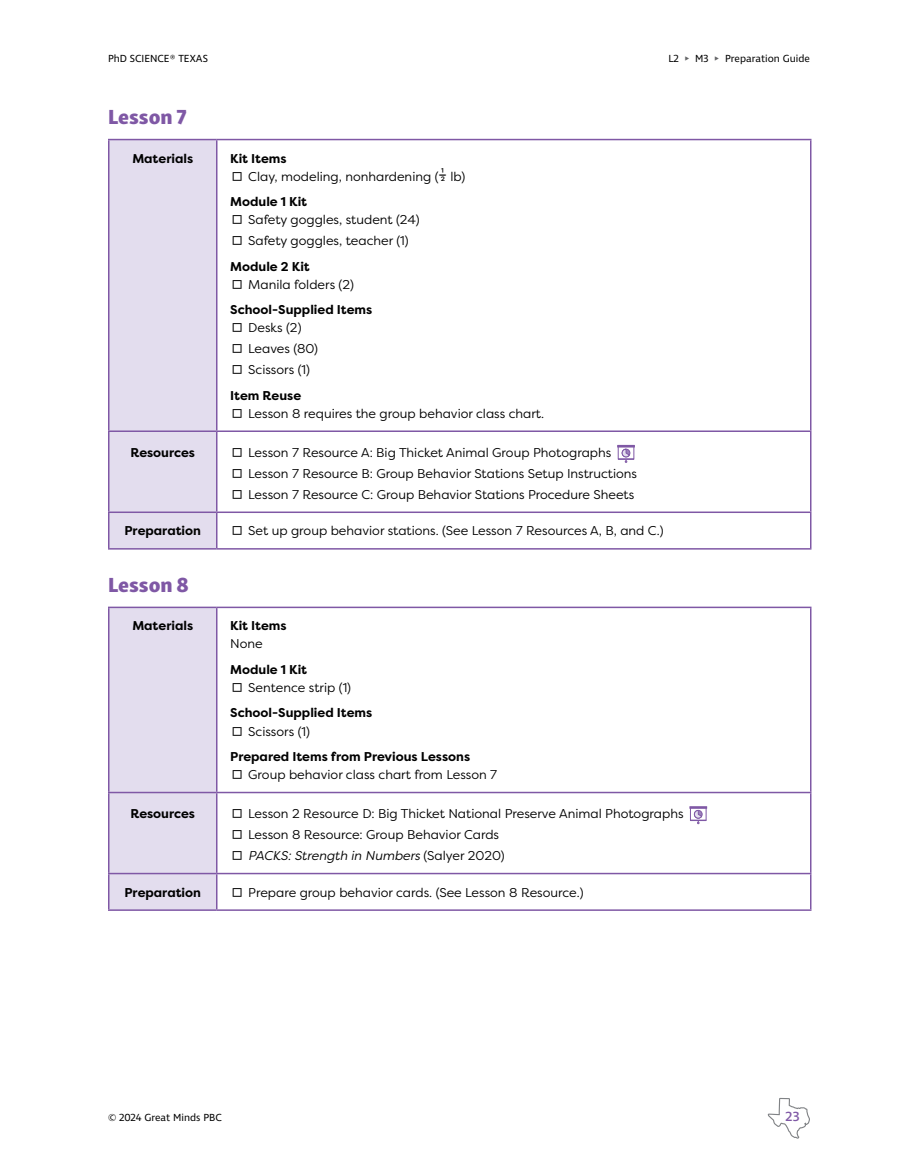
<style>
.page{position:relative;width:918px;height:1175px;background:#fff}
.page>*{position:absolute;margin:0;border:0;box-sizing:border-box;transform-origin:0 0}
.t1{font:21px "Skolar Sans Latn Eb";color:#7f58a5}
.t2{font:500 13.5px "Ingra";color:#7f58a5}
.t3{font:12.75px "Filson Pro";color:#000}
.t4{font:700 12.75px "Filson Pro";color:#000}
.t5{font:italic 12.75px "Filson Pro";color:#000}
.t6{font:10.5px "Ingra";color:#000}
.s1{color:#636466}
.s2{font-family:"Skolar Sans Latn";font-size:33px}
.s3{font-style:inherit}
.s4{font-family:"Skolar Sans Latn";font-style:normal;font-size:33px}
.s5{font-style:normal}
</style>
<div class="page">
<div style="left:110px;top:140px;width:106px;height:408px;background:#e3ddee"></div>
<hr style="left:108px;top:430px;width:109px;height:2px;background:#7f58a5">
<hr style="left:217px;top:430px;width:595px;height:2px;background:#7f58a5">
<hr style="left:108px;top:511px;width:109px;height:2px;background:#7f58a5">
<hr style="left:217px;top:511px;width:595px;height:2px;background:#7f58a5">
<hr style="left:108px;top:139px;width:109px;height:1px;background:#7f58a5">
<hr style="left:108px;top:140px;width:2px;height:290px;background:#7f58a5">
<hr style="left:108px;top:432px;width:2px;height:79px;background:#7f58a5">
<hr style="left:108px;top:513px;width:2px;height:35px;background:#7f58a5">
<hr style="left:108px;top:548px;width:109px;height:1px;background:#7f58a5">
<hr style="left:217px;top:139px;width:595px;height:1px;background:#7f58a5">
<hr style="left:216px;top:140px;width:2px;height:290px;background:#7f58a5">
<hr style="left:810px;top:140px;width:2px;height:290px;background:#7f58a5">
<hr style="left:216px;top:432px;width:2px;height:79px;background:#7f58a5">
<hr style="left:810px;top:432px;width:2px;height:79px;background:#7f58a5">
<hr style="left:216px;top:513px;width:2px;height:35px;background:#7f58a5">
<hr style="left:810px;top:513px;width:2px;height:35px;background:#7f58a5">
<hr style="left:217px;top:548px;width:595px;height:1px;background:#7f58a5">
<svg style="left:617px;top:445px;width:18px;height:18px"></svg>
<div style="left:110px;top:608px;width:106px;height:301px;background:#e3ddee"></div>
<hr style="left:108px;top:791px;width:109px;height:2px;background:#7f58a5">
<hr style="left:217px;top:791px;width:595px;height:2px;background:#7f58a5">
<hr style="left:108px;top:872px;width:109px;height:2px;background:#7f58a5">
<hr style="left:217px;top:872px;width:595px;height:2px;background:#7f58a5">
<hr style="left:108px;top:606px;width:109px;height:2px;background:#7f58a5">
<hr style="left:108px;top:608px;width:2px;height:183px;background:#7f58a5">
<hr style="left:108px;top:793px;width:2px;height:79px;background:#7f58a5">
<hr style="left:108px;top:874px;width:2px;height:35px;background:#7f58a5">
<hr style="left:108px;top:909px;width:109px;height:1px;background:#7f58a5">
<hr style="left:217px;top:606px;width:595px;height:2px;background:#7f58a5">
<hr style="left:216px;top:608px;width:2px;height:183px;background:#7f58a5">
<hr style="left:810px;top:608px;width:2px;height:183px;background:#7f58a5">
<hr style="left:216px;top:793px;width:2px;height:79px;background:#7f58a5">
<hr style="left:810px;top:793px;width:2px;height:79px;background:#7f58a5">
<hr style="left:216px;top:874px;width:2px;height:35px;background:#7f58a5">
<hr style="left:810px;top:874px;width:2px;height:35px;background:#7f58a5">
<hr style="left:217px;top:909px;width:595px;height:1px;background:#7f58a5">
<svg style="left:689px;top:806px;width:18px;height:18px"></svg>
<svg style="left:767px;top:1097px;width:43px;height:42px"></svg>
<p class="t6" style="left:108px;top:52px;width:101px">PhD SCIENCE® TEXAS</p>
<p class="t6" style="left:668px;top:52px;width:143px">L2 <span class="s1">▸</span> M3 <span class="s1">▸</span> Preparation Guide</p>
<h3 class="t1" style="left:108px;top:99px;width:80px">Lesson 7</h3>
<p class="t4" style="left:132px;top:150px;width:62px">Materials</p>
<p class="t4" style="left:230px;top:150px;width:58px">Kit Items</p>
<p class="t3" style="left:230px;top:168px;width:236px"><span class="s2">□</span> Clay, modeling, nonhardening (<span class="s3">−2</span><sup>1</sup> lb)</p>
<p class="t4" style="left:230px;top:194px;width:78px">Module 1 Kit</p>
<p class="t3" style="left:230px;top:211px;width:191px"><span class="s2">□</span> Safety goggles, student (24)</p>
<p class="t3" style="left:230px;top:232px;width:180px"><span class="s2">□</span> Safety goggles, teacher (1)</p>
<p class="t4" style="left:230px;top:258px;width:81px">Module 2 Kit</p>
<p class="t3" style="left:230px;top:276px;width:125px"><span class="s2">□</span> Manila folders (2)</p>
<p class="t4" style="left:230px;top:302px;width:144px">School-Supplied Items</p>
<p class="t3" style="left:230px;top:319px;width:73px"><span class="s2">□</span> Desks (2)</p>
<p class="t3" style="left:230px;top:340px;width:89px"><span class="s2">□</span> Leaves (80)</p>
<p class="t3" style="left:230px;top:361px;width:81px"><span class="s2">□</span> Scissors (1)</p>
<p class="t4" style="left:230px;top:387px;width:73px">Item Reuse</p>
<p class="t3" style="left:230px;top:405px;width:315px"><span class="s2">□</span> Lesson 8 requires the group behavior class chart.</p>
<p class="t4" style="left:130px;top:444px;width:66px">Resources</p>
<p class="t3" style="left:230px;top:444px;width:383px"><span class="s2">□</span> Lesson 7 Resource A: Big Thicket Animal Group Photographs</p>
<p class="t3" style="left:230px;top:465px;width:408px"><span class="s2">□</span> Lesson 7 Resource B: Group Behavior Stations Setup Instructions</p>
<p class="t3" style="left:230px;top:486px;width:405px"><span class="s2">□</span> Lesson 7 Resource C: Group Behavior Stations Procedure Sheets</p>
<p class="t4" style="left:124px;top:523px;width:78px">Preparation</p>
<p class="t3" style="left:230px;top:522px;width:435px"><span class="s2">□</span> Set up group behavior stations. (See Lesson 7 Resources A, B, and C.)</p>
<h3 class="t1" style="left:108px;top:566px;width:82px">Lesson 8</h3>
<p class="t4" style="left:132px;top:618px;width:62px">Materials</p>
<p class="t4" style="left:230px;top:618px;width:58px">Kit Items</p>
<p class="t3" style="left:230px;top:635px;width:34px">None</p>
<p class="t4" style="left:230px;top:661px;width:78px">Module 1 Kit</p>
<p class="t3" style="left:230px;top:679px;width:122px"><span class="s2">□</span> Sentence strip (1)</p>
<p class="t4" style="left:230px;top:705px;width:144px">School-Supplied Items</p>
<p class="t3" style="left:230px;top:722px;width:81px"><span class="s2">□</span> Scissors (1)</p>
<p class="t4" style="left:230px;top:748px;width:241px">Prepared Items from Previous Lessons</p>
<p class="t3" style="left:230px;top:766px;width:268px"><span class="s2">□</span> Group behavior class chart from Lesson 7</p>
<p class="t4" style="left:130px;top:805px;width:66px">Resources</p>
<p class="t3" style="left:230px;top:805px;width:455px"><span class="s2">□</span> Lesson 2 Resource D: Big Thicket National Preserve Animal Photographs</p>
<p class="t3" style="left:230px;top:826px;width:270px"><span class="s2">□</span> Lesson 8 Resource: Group Behavior Cards</p>
<p class="t5" style="left:230px;top:847px;width:276px"><span class="s4">□</span> PACKS: Strength in Numbers <span class="s5">(Salyer 2020)</span></p>
<p class="t4" style="left:124px;top:884px;width:78px">Preparation</p>
<p class="t3" style="left:230px;top:883px;width:355px"><span class="s2">□</span> Prepare group behavior cards. (See Lesson 8 Resource.)</p>
<p class="t6" style="left:108px;top:1110px;width:115px">© 2024 Great Minds PBC</p>
<p class="t2" style="left:785px;top:1108px;width:16px">23</p>
</div>
